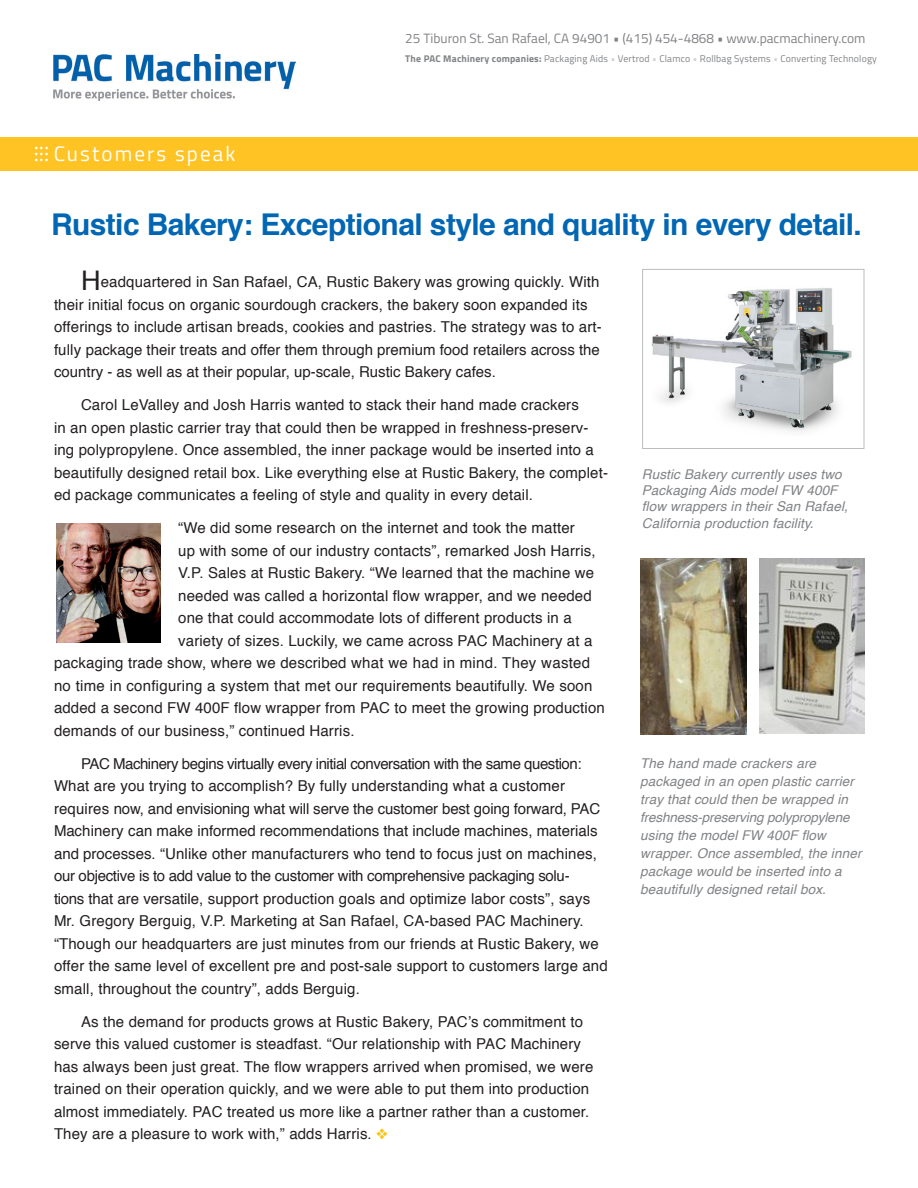
<style>
.page{position:relative;width:918px;height:1188px;background:#fff}
.page>*{position:absolute;margin:0;border:0;box-sizing:border-box;transform-origin:0 0}
.t1{font:700 30px "Helvetica";letter-spacing:-.02em;color:#0166b3}
.t2{font:22.5px "Minion Pro";color:#fff}
.t3{font:21px "Titillium Web";letter-spacing:.1em;color:#fff}
.t4{font:15px/22.5px "Helvetica";letter-spacing:.01em;color:#231f20}
.t5{font:italic 13.5px/18px "Helvetica";letter-spacing:.01em;color:#808285}
.t6{font:13.5px "Titillium Web";color:#808285}
.t7{font:9.75px "Titillium Web";letter-spacing:.02em;color:#808285}
.s1{font-family:"Minion Pro";font-size:22.5px}
.s2{font-weight:700}
.s3{color:#d1d2d4}
.s4{font-size:27px}
.s5{color:#fec210}
</style>
<div class="page">
<img style="left:651px;top:288px;width:201px;height:144px">
<div style="left:642px;top:269px;width:222px;height:180px;border:1px solid #bcbdc0"></div>
<img style="left:57px;top:523px;width:104px;height:119px">
<img style="left:760px;top:559px;width:104px;height:174px">
<img style="left:640px;top:558px;width:107px;height:176px">
<div style="left:0;top:138px;width:918px;height:33px;background:#ffc324"></div>
<img style="left:54px;top:54px;width:242px;height:47px">
<p class="t3" style="left:34px;top:138px;width:203px"><span class="s1">...</span>Customers speak</p>
<p class="t2" style="left:34px;top:127px;width:17px">...</p>
<p class="t2" style="left:34px;top:133px;width:17px">...</p>
<p class="t6" style="left:405px;top:28px;width:462px">25 Tiburon St. San Rafael, CA 94901 • (415) 454-4868 • www.pacmachinery.com</p>
<p class="t7" style="left:405px;top:52px;width:473px"><span class="s2">The PAC Machinery companies:</span> Packaging Aids <span class="s3">•</span> Vertrod <span class="s3">•</span> Clamco <span class="s3">•</span> Rollbag Systems <span class="s3">•</span> Converting Technology</p>
<p class="t1" style="left:51px;top:200px;width:812px">Rustic Bakery: Exceptional style and quality in every detail.</p>
<p class="t4" style="left:54px;top:271px;width:549px;text-indent:27px"><span class="s4">H</span>eadquartered in San Rafael, CA, Rustic Bakery was growing quickly. With their initial focus on organic sourdough crackers, the bakery soon expanded its offerings to include artisan breads, cookies and pastries. The strategy was to art&shy;fully package their treats and offer them through premium food retailers across the country - as well as at their popular, up-scale, Rustic Bakery cafes.</p>
<p class="t4" style="left:54px;top:394px;width:556px;text-indent:27px">Carol LeValley and Josh Harris wanted to stack their hand made crackers<br>in an open plastic carrier tray that could then be wrapped in freshness-preserv&shy;ing polypropylene. Once assembled, the inner package would be inserted into a beautifully designed retail box. Like everything else at Rustic Bakery, the complet&shy;ed package communicates a feeling of style and quality in every detail.</p>
<p class="t4" style="left:178px;top:517px;width:398px">“We did some research on the internet and took the matter</p>
<p class="t4" style="left:178px;top:540px;width:419px">up with some of our industry contacts”, remarked Josh Harris,</p>
<p class="t4" style="left:178px;top:562px;width:418px">V.P. Sales at Rustic Bakery. “We learned that the machine we</p>
<p class="t4" style="left:178px;top:585px;width:415px">needed was called a horizontal flow wrapper, and we needed</p>
<p class="t4" style="left:178px;top:607px;width:395px">one that could accommodate lots of different products in a</p>
<p class="t4" style="left:178px;top:630px;width:416px">variety of sizes. Luckily, we came across PAC Machinery at a</p>
<p class="t4" style="left:54px;top:652px;width:538px">packaging trade show, where we described what we had in mind. They wasted</p>
<p class="t4" style="left:54px;top:675px;width:540px">no time in configuring a system that met our requirements beautifully. We soon</p>
<p class="t4" style="left:54px;top:697px;width:552px">added a second FW 400F flow wrapper from PAC to meet the growing production</p>
<p class="t4" style="left:54px;top:720px;width:302px">demands of our business,” continued Harris.</p>
<p class="t4" style="left:54px;top:753px;width:555px;text-indent:27px">PAC Machinery begins virtually every initial conversation with the same question:<br>What are you trying to accomplish? By fully understanding what a customer requires now, and envisioning what will serve the customer best going forward, PAC Machinery can make informed recommendations that include machines, materials and processes. “Unlike other manufacturers who tend to focus just on machines, our objective is to add value to the customer with comprehensive packaging solu-<br>tions that are versatile, support production goals and optimize labor costs”, says Mr. Gregory Berguig, V.P. Marketing at San Rafael, CA-based PAC Machinery. “Though our headquarters are just minutes from our friends at Rustic Bakery, we offer the same level of excellent pre and post-sale support to customers large and small, throughout the country”, adds Berguig.</p>
<p class="t4" style="left:54px;top:1011px;width:541px;text-indent:27px">As the demand for products grows at Rustic Bakery, PAC’s commitment to serve this valued customer is steadfast. “Our relationship with PAC Machinery has always been just great. The flow wrappers arrived when promised, we were trained on their operation quickly, and we were able to put them into production almost immediately. PAC treated us more like a partner rather than a customer.<br>They are a pleasure to work with,” adds Harris. <span class="s5">❖</span></p>
<p class="t5" style="left:642px;top:466px;width:208px;line-height:16.2px">Rustic Bakery currently uses two<br>Packaging Aids model FW 400F flow wrappers in their San Rafael,<br>California production facility.</p>
<p class="t5" style="left:640px;top:754px;width:223px">The hand made crackers are packaged in an open plastic carrier tray that could then be wrapped in freshness-preserving polypropylene using the model FW 400F flow wrapper. Once assembled, the inner package would be inserted into a beautifully designed retail box.</p>
</div>
